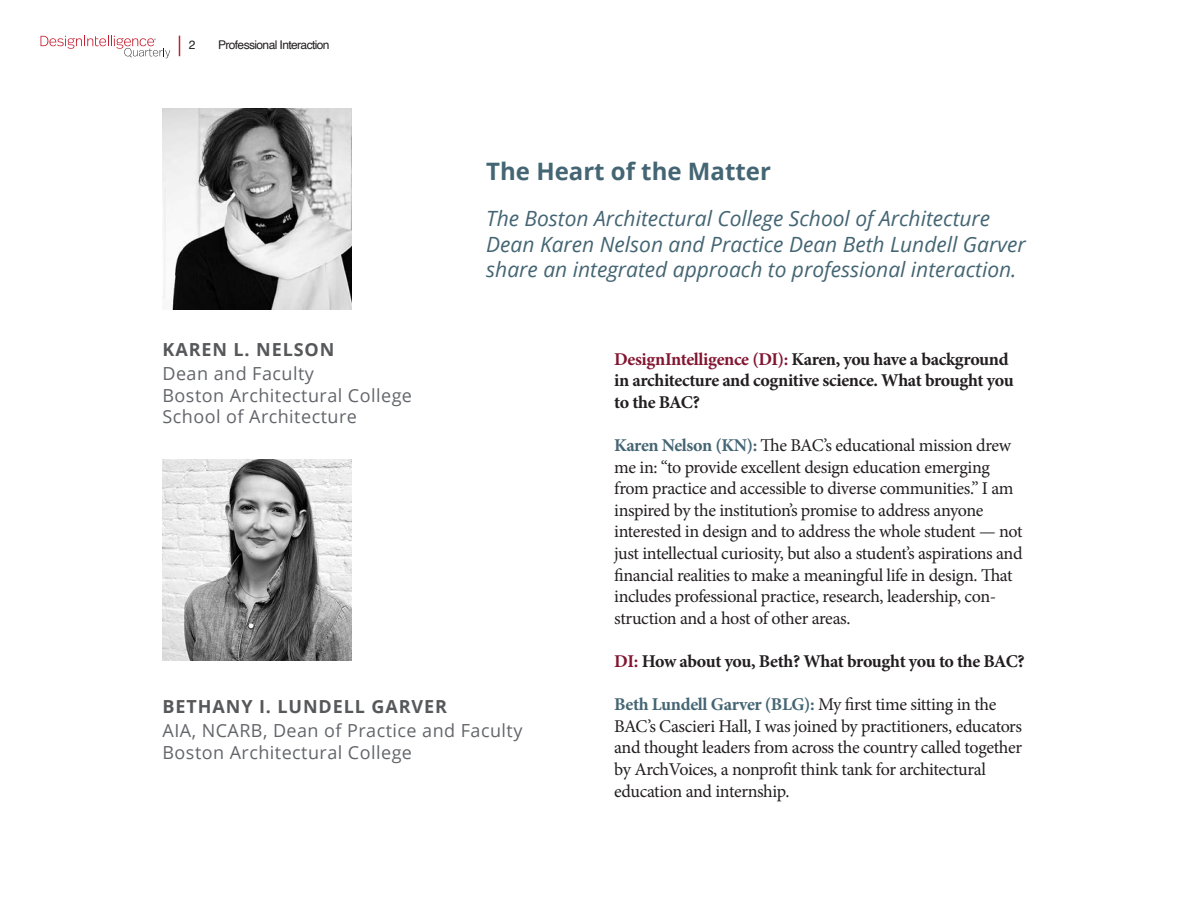
<style>
.page{position:relative;width:1188px;height:918px;background:#fff}
.page>*{position:absolute;margin:0;border:0;box-sizing:border-box;transform-origin:0 0}
.intro_copy{font:700 24px "Open Sans";color:#446573}
.intro_copy-2{font:italic 21px/25.5px "Open Sans";color:#446573}
.t1{font:18px/21.6px "Minion Pro";letter-spacing:-.02em;color:#231f20}
.t2{font:700 18px/21.6px "Minion Pro";letter-spacing:-.025em;color:#231f20}
.t3{font:18px/21.6px "Open Sans";letter-spacing:.025em;color:#63656a}
.intro_copy-3{font:700 18px "Open Sans";letter-spacing:.05em;color:#57585a}
.t4{font:12px "Helvetica";letter-spacing:-.05em;color:#231f20}
.s1{color:#821531}
.s2{font-weight:700;color:#446573}
</style>
<div class="page">
<img style="left:162px;top:108px;width:190px;height:202px">
<img style="left:162px;top:459px;width:190px;height:202px">
<svg style="left:40px;top:36px;width:130px;height:22px"></svg>
<svg style="left:179px;top:36px;width:1px;height:20px"></svg>
<p class="t4" style="left:189px;top:36px;width:8px">2</p>
<p class="t4" style="left:218px;top:36px;width:113px">Professional Interaction</p>
<p class="intro_copy" style="left:486px;top:154px;width:286px">The Heart of the Matter</p>
<p class="intro_copy-2" style="left:486px;top:205px;width:541px">The Boston Architectural College School of Architecture<br>Dean Karen Nelson and Practice Dean Beth Lundell Garver share an integrated approach to professional interaction.</p>
<p class="intro_copy-3" style="left:163px;top:337px;width:173px">KAREN L. NELSON</p>
<p class="t3" style="left:163px;top:362px;width:251px">Dean and Faculty<br>Boston Architectural College<br>School of Architecture</p>
<p class="intro_copy-3" style="left:163px;top:694px;width:286px">BETHANY I. LUNDELL GARVER</p>
<p class="t3" style="left:163px;top:719px;width:361px">AIA, NCARB, Dean of Practice and Faculty<br>Boston Architectural College</p>
<p class="t2" style="left:614px;top:349px;width:401px"><span class="s1">DesignIntelligence (DI):</span> Karen, you have a background in architecture and cognitive science. What brought you to the BAC?</p>
<p class="t1" style="left:614px;top:435px;width:410px"><span class="s2">Karen Nelson (KN):</span> The BAC’s educational mission drew me in: “to provide excellent design education emerging from practice and accessible to diverse communities.” I am inspired by the institution’s promise to address anyone interested in design and to address the whole student — not just intellectual curiosity, but also a student’s aspirations and financial realities to make a meaningful life in design. That includes professional practice, research, leadership, con&shy;struction and a host of other areas.</p>
<p class="t2" style="left:614px;top:651px;width:412px"><span class="s1">DI:</span> How about you, Beth? What brought you to the BAC?</p>
<p class="t1" style="left:614px;top:694px;width:409px"><span class="s2">Beth Lundell Garver (BLG):</span> My first time sitting in the BAC’s Cascieri Hall, I was joined by practitioners, educators and thought leaders from across the country called together by ArchVoices, a nonprofit think tank for architectural education and internship.</p>
</div>
